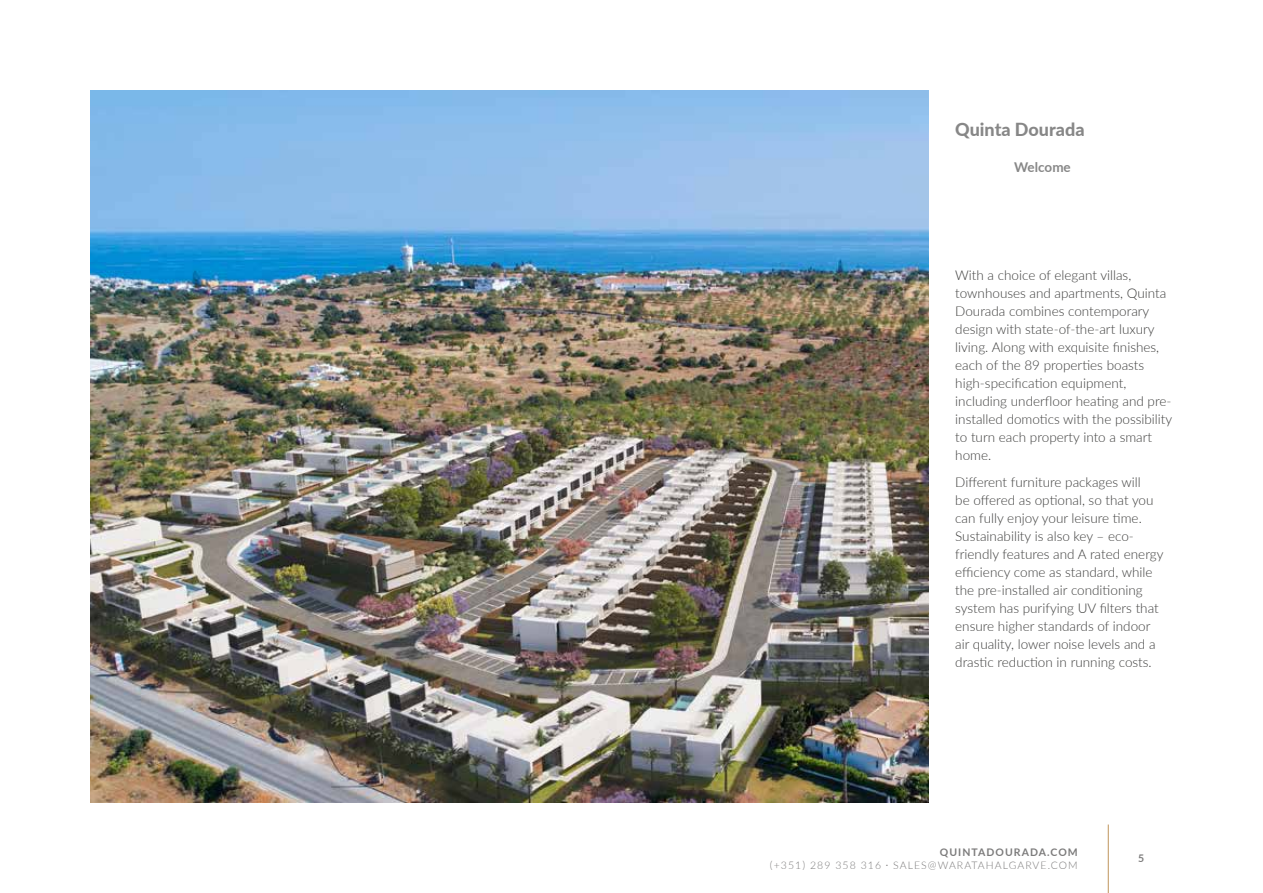
<style>
.page{position:relative;width:1263px;height:893px;background:#fff}
.page>*{position:absolute;margin:0;border:0;box-sizing:border-box;transform-origin:0 0}
.t1{font:800 18px "Lato";color:#878787}
.t2{font:300 13.5px/18px "Lato";color:#3c3c3b}
.t3{font:700 13.5px "Lato";color:#878787}
.t4{font:300 10.5px/12.6px "Lato";letter-spacing:.1em;color:#7c7b7b;text-align:right}
.t5{font:700 10.5px "Lato";color:#7c7b7b}
.s1{font-weight:700}
</style>
<div class="page">
<hr style="left:1108px;top:824px;width:1px;height:69px;background:#bf945b">
<img style="left:91px;top:91px;width:837px;height:711px">
<h1 class="t1" style="left:955px;top:116px;width:131px">Quinta Dourada</h1>
<p class="t3" style="left:1014px;top:157px;width:58px">Welcome</p>
<p class="t2" style="left:955px;top:266px;width:219px">With a choice of elegant villas, townhouses and apartments, Quinta<br>Dourada combines contemporary design with state-of-the-art luxury living. Along with exquisite finishes, each of the 89 properties boasts high-specification equipment, including underfloor heating and pre&shy;installed domotics with the possibility to turn each property into a smart home.</p>
<p class="t2" style="left:955px;top:473px;width:210px">Different furniture packages will<br>be offered as optional, so that you can fully enjoy your leisure time.<br>Sustainability is also key – eco&shy;friendly features and A rated energy efficiency come as standard, while the pre-installed air conditioning system has purifying UV filters that ensure higher standards of indoor air quality, lower noise levels and a drastic reduction in running costs.</p>
<p class="t4" style="left:770px;top:846px;width:309px"><span class="s1">QUINTADOURADA.COM<br></span>(+351) 289 358 316 <sup>.</sup> SALES@WARATAHALGARVE.COM</p>
<p class="t5" style="left:1138px;top:851px;width:8px">5</p>
</div>
